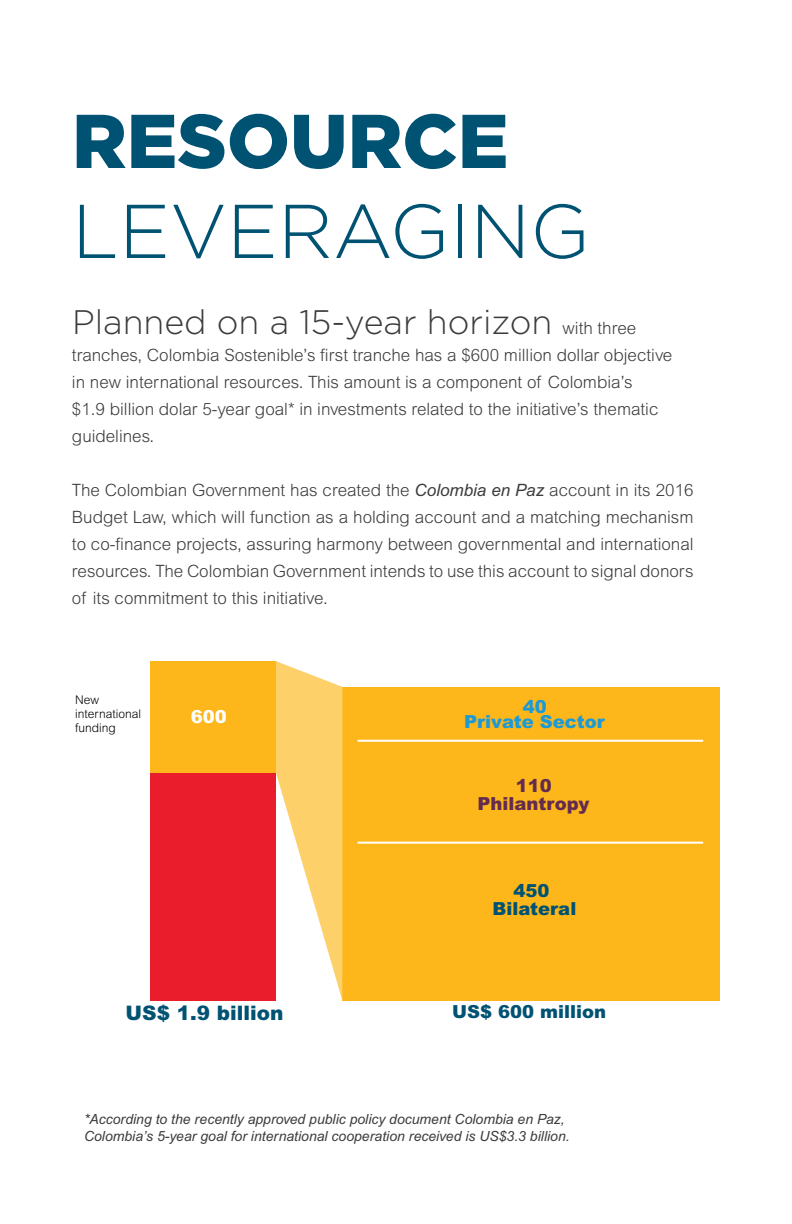
<style>
.page{position:relative;width:792px;height:1224px;background:#fff}
.page>*{position:absolute;margin:0;border:0;box-sizing:border-box;transform-origin:0 0}
.t1{font:300 76px "Gotham";color:#005273}
.t2{font:900 76px "Gotham";color:#005273}
.t3{font:300 34px "Gotham";color:#3d3c3c}
.t4{font:900 20px "Arial MT Pro";color:#005273}
.t5{font:900 18px/18px "Arial MT Pro";color:#005273;text-align:center}
.t6{font:900 18px/15.2px "Arial MT Pro";color:#1c9ad6;text-align:center}
.t7{font:900 18px/18px "Arial MT Pro";color:#632c4f;text-align:center}
.t8{font:900 18px "Arial MT Pro";color:#fff}
.t9{font:300 17px/27px "Arial MT Pro";color:#3d3c3c}
.t10{font:italic 14px/16.8px "Arial MT Pro";color:#3d3c3c}
.t11{font:300 12px/14.4px "Arial MT Pro";color:#000}
.s1{font-family:"Arial MT Pro";font-size:17px}
.s2{font-weight:400;font-style:italic}
</style>
<div class="page">
<div style="left:342px;top:687px;width:378px;height:313px;background:#fdb71a"></div>
<div style="left:150px;top:661px;width:126px;height:112px;background:#fdb71a"></div>
<div style="left:150px;top:773px;width:126px;height:227px;background:#ea1d2c"></div>
<svg style="left:276px;top:661px;width:66px;height:338px"></svg>
<hr style="left:358px;top:842px;width:345px;height:2px;background:#fff">
<hr style="left:358px;top:740px;width:345px;height:2px;background:#fff">
<h1 class="t2" style="left:72px;top:89px;width:438px">RESOURCE</h1>
<h1 class="t1" style="left:72px;top:183px;width:519px">LEVERAGING</h1>
<h2 class="t3" style="left:72px;top:301px;width:566px">Planned on a 15-year horizon <span class="s1">with three</span></h2>
<p class="t9" style="left:72px;top:342px;width:602px">tranches, Colombia Sostenible’s first tranche has a $600 million dollar objective in new international resources. This amount is a component of Colombia’s<br>$1.9 billion dolar 5-year goal* in investments related to the initiative’s thematic guidelines.</p>
<p class="t9" style="left:72px;top:477px;width:623px;text-align:justify">The Colombian Government has created the <span class="s2">Colombia en Paz</span> account in its 2016<br>Budget Law, which will function as a holding account and a matching mechanism to co-finance projects, assuring harmony between governmental and international resources. The Colombian Government intends to use this account to signal donors of its commitment to this initiative.</p>
<p class="t11" style="left:75px;top:692px;width:67px">New international funding</p>
<p class="t8" style="left:191px;top:706px;width:38px">600</p>
<p class="t6" style="left:464px;top:699px;width:142px">40<br>Private Sector</p>
<p class="t7" style="left:477px;top:777px;width:113px">110<br>Philantropy</p>
<p class="t5" style="left:492px;top:882px;width:86px">450<br>Bilateral</p>
<p class="t4" style="left:126px;top:1000px;width:159px">US$ 1.9 billion</p>
<p class="t5" style="left:452px;top:1003px;width:155px">US$ 600 million</p>
<p class="t10" style="left:84px;top:1111px;width:487px">*According to the recently approved public policy document Colombia en Paz,<br>Colombia’s 5-year goal for international cooperation received is US$3.3 billion.</p>
</div>
